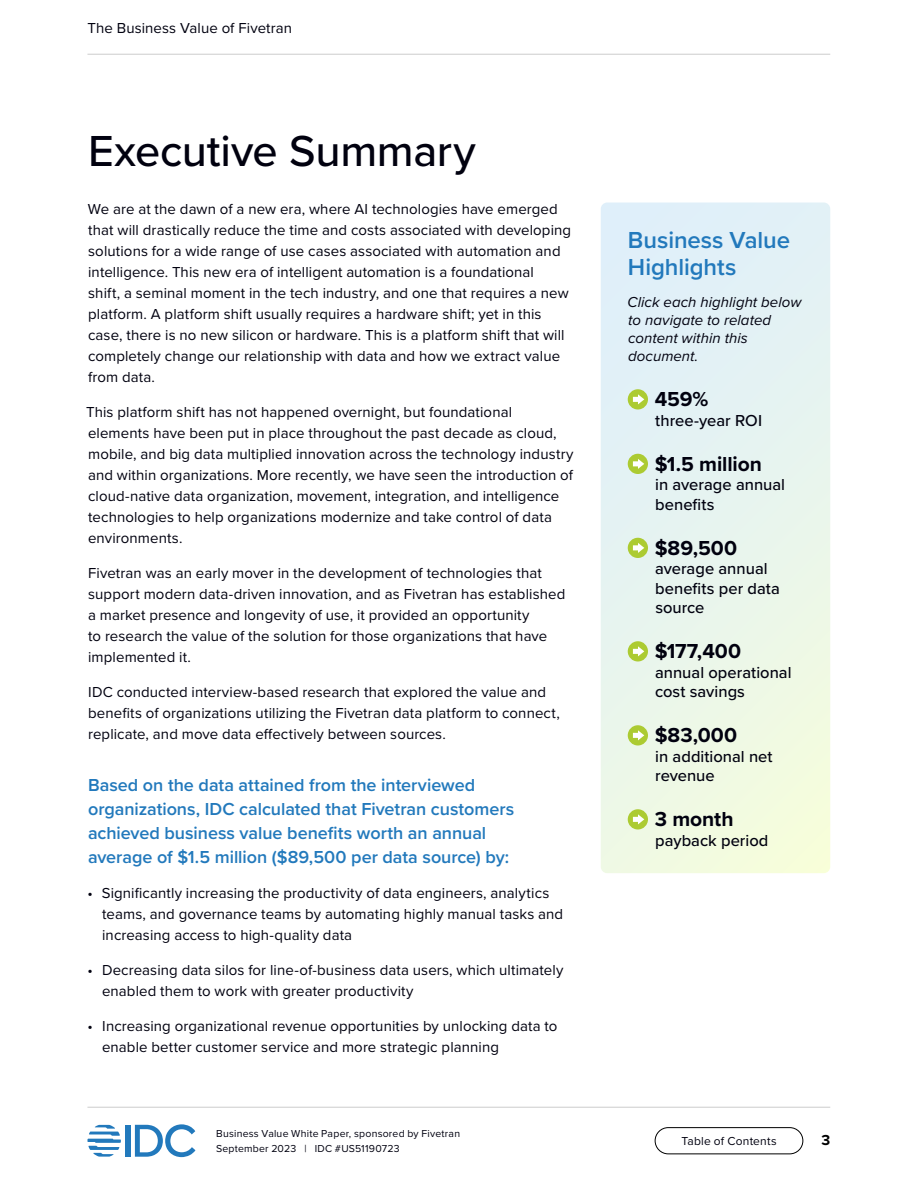
<style>
.page{position:relative;width:918px;height:1188px;background:#fff}
.page>*{position:absolute;margin:0;border:0;box-sizing:border-box;transform-origin:0 0}
.t1{font:500 45px "Proxima Nova";letter-spacing:-.005em;color:#01010f}
.H3_-_BV_Highlights_title{font:600 24px/27px "Proxima Nova";letter-spacing:-.005em;color:#2279bc}
.P_-_BV_Highlights_text{font:700 21px "Proxima Nova";letter-spacing:-.005em;color:#01010f}
.P_-_Blue_bold_intro{font:600 18px/24px "Proxima Nova";letter-spacing:-.005em;color:#2279bc}
.P_-_BV_Highlights_text-2{font:500 16.5px/19.5px "Proxima Nova";color:#01010f}
.t2{font:15px/21px "Proxima Nova";letter-spacing:.005em;color:#01010f}
.P___BV_Highlights_navigate{font:italic 15px/18px "Proxima Nova";letter-spacing:.005em;color:#01010f}
.t3{font:700 15px "Proxima Nova";color:#000}
.t4{font:12px "Proxima Nova";letter-spacing:.015em;color:#01010f}
.t5{font:10.5px/15px "Proxima Nova";letter-spacing:.02em;color:#01010f}
</style>
<div class="page">
<div style="left:126px;top:1125px;width:5px;height:32px;background:#2279bc"></div>
<svg style="left:135px;top:1124px;width:60px;height:33px"></svg>
<svg style="left:87px;top:1125px;width:34px;height:32px"></svg>
<div style="left:655px;top:1127px;width:148px;height:27px;border:1px solid #000;border-radius:13px"></div>
<hr style="left:87px;top:54px;width:743px;height:1px;background:#ccc">
<hr style="left:87px;top:1107px;width:743px;height:1px;background:#ccc">
<svg style="left:601px;top:202px;width:229px;height:671px;background:#e8f4ed"></svg>
<div style="left:628px;top:389px;width:20px;height:20px;background:#accb32;border-radius:50%"></div>
<svg style="left:633px;top:394px;width:11px;height:10px"></svg>
<div style="left:628px;top:454px;width:20px;height:20px;background:#accb32;border-radius:50%"></div>
<svg style="left:633px;top:459px;width:11px;height:10px"></svg>
<div style="left:628px;top:538px;width:20px;height:20px;background:#accb32;border-radius:50%"></div>
<svg style="left:633px;top:543px;width:11px;height:10px"></svg>
<div style="left:628px;top:641px;width:20px;height:20px;background:#accb32;border-radius:50%"></div>
<svg style="left:633px;top:646px;width:11px;height:10px"></svg>
<div style="left:628px;top:725px;width:20px;height:20px;background:#accb32;border-radius:50%"></div>
<svg style="left:633px;top:730px;width:11px;height:10px"></svg>
<div style="left:628px;top:809px;width:20px;height:20px;background:#accb32;border-radius:50%"></div>
<svg style="left:633px;top:814px;width:11px;height:10px"></svg>
<p class="t2" style="left:87px;top:17px;width:206px">The Business Value of Fivetran</p>
<h2 class="t1" style="left:88px;top:117px;width:389px">Executive Summary</h2>
<p class="t2" style="left:88px;top:198px;width:485px">We are at the dawn of a new era, where AI technologies have emerged that will drastically reduce the time and costs associated with developing solutions for a wide range of use cases associated with automation and intelligence. This new era of intelligent automation is a foundational<br>shift, a seminal moment in the tech industry, and one that requires a new platform. A platform shift usually requires a hardware shift; yet in this case, there is no new silicon or hardware. This is a platform shift that will completely change our relationship with data and how we extract value from data.</p>
<p class="t2" style="left:86px;top:401px;width:489px">This platform shift has not happened overnight, but foundational elements have been put in place throughout the past decade as cloud, mobile, and big data multiplied innovation across the technology industry and within organizations. More recently, we have seen the introduction of cloud-native data organization, movement, integration, and intelligence technologies to help organizations modernize and take control of data environments.</p>
<p class="t2" style="left:88px;top:562px;width:479px">Fivetran was an early mover in the development of technologies that support modern data-driven innovation, and as Fivetran has established a market presence and longevity of use, it provided an opportunity<br>to research the value of the solution for those organizations that have implemented it.</p>
<p class="t2" style="left:88px;top:681px;width:473px">IDC conducted interview-based research that explored the value and benefits of organizations utilizing the Fivetran data platform to connect, replicate, and move data effectively between sources.</p>
<p class="P_-_Blue_bold_intro" style="left:88px;top:773px;width:428px">Based on the data attained from the interviewed organizations, IDC calculated that Fivetran customers achieved business value benefits worth an annual average of $1.5 million ($89,500 per data source) by:</p>
<p class="t2" style="left:102px;top:882px;width:463px;text-indent:-15px">• Significantly increasing the productivity of data engineers, analytics teams, and governance teams by automating highly manual tasks and increasing access to high-quality data</p>
<p class="t2" style="left:102px;top:959px;width:463px;text-indent:-14px">• Decreasing data silos for line-of-business data users, which ultimately enabled them to work with greater productivity</p>
<p class="t2" style="left:102px;top:1015px;width:457px;text-indent:-14px">• Increasing organizational revenue opportunities by unlocking data to enable better customer service and more strategic planning</p>
<p class="t5" style="left:216px;top:1126px;width:246px">Business Value White Paper, sponsored by Fivetran<br>September 2023 | IDC #US51190723</p>
<h3 class="H3_-_BV_Highlights_title" style="left:628px;top:226px;width:164px">Business Value<br>Highlights</h3>
<p class="P___BV_Highlights_navigate" style="left:628px;top:293px;width:175px">Click each highlight below to navigate to related content within this document.</p>
<p class="P_-_BV_Highlights_text" style="left:655px;top:384px;width:55px">459%</p>
<p class="P_-_BV_Highlights_text-2" style="left:655px;top:410px;width:108px">three-year ROI</p>
<p class="P_-_BV_Highlights_text" style="left:655px;top:448px;width:109px">$1.5 million</p>
<p class="P_-_BV_Highlights_text-2" style="left:655px;top:475px;width:131px">in average annual benefits</p>
<p class="P_-_BV_Highlights_text" style="left:655px;top:532px;width:84px">$89,500</p>
<p class="P_-_BV_Highlights_text-2" style="left:655px;top:559px;width:126px">average annual benefits per data source</p>
<p class="P_-_BV_Highlights_text" style="left:655px;top:636px;width:88px">$177,400</p>
<p class="P_-_BV_Highlights_text-2" style="left:655px;top:662px;width:138px">annual operational cost savings</p>
<p class="P_-_BV_Highlights_text" style="left:655px;top:720px;width:84px">$83,000</p>
<p class="P_-_BV_Highlights_text-2" style="left:655px;top:746px;width:119px">in additional net revenue</p>
<p class="P_-_BV_Highlights_text" style="left:655px;top:804px;width:80px">3 month</p>
<p class="P_-_BV_Highlights_text-2" style="left:655px;top:830px;width:115px">payback period</p>
<p class="t4" style="left:681px;top:1132px;width:97px">Table of Contents</p>
<p class="t3" style="left:821px;top:1129px;width:10px">3</p>
</div>
